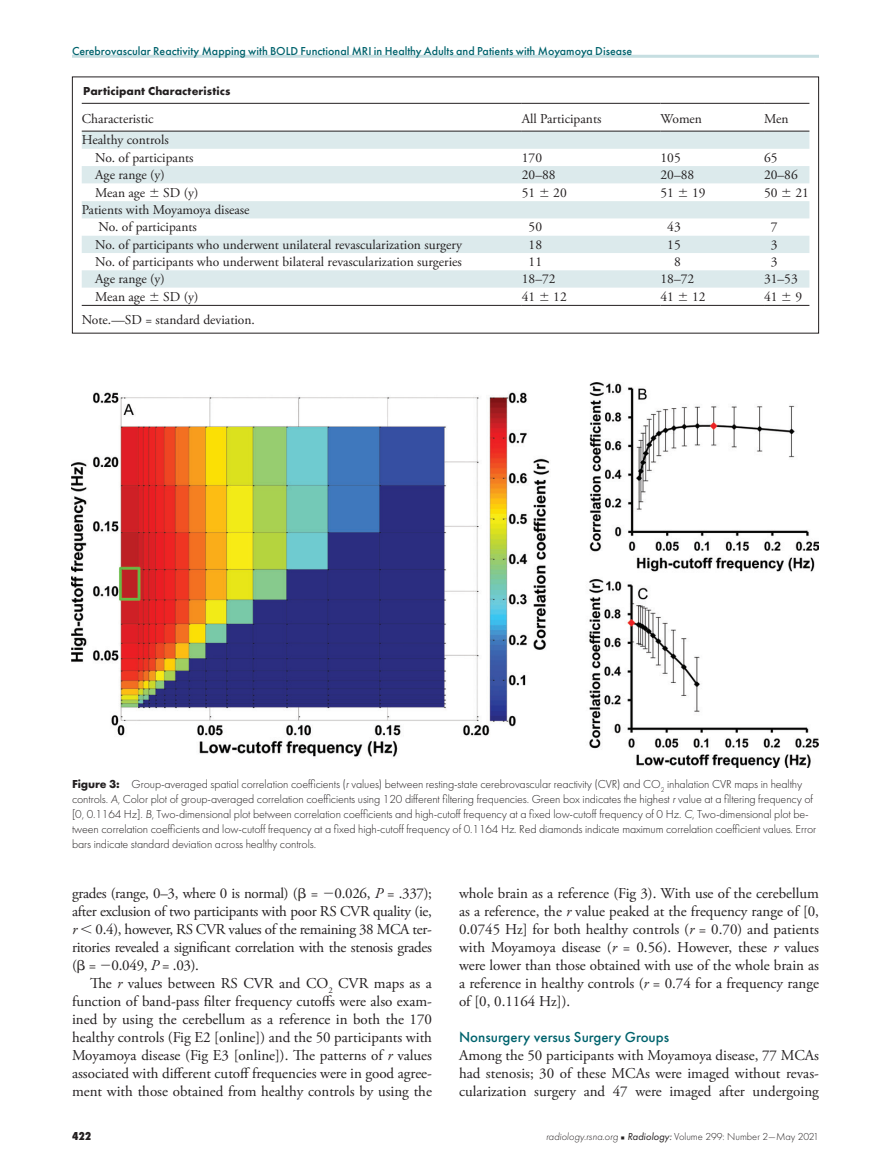
<style>
.page{position:relative;width:891px;height:1175px;background:#fff}
.page>*{position:absolute;margin:0;border:0;box-sizing:border-box;transform-origin:0 0}
.t1{font:15px/18px "Adobe Garamond Pro";color:#231f20;text-align:justify}
.t2{font:500 15px "Futura PT";color:#00636d}
.t3{font:13.5px/17.2px "Adobe Garamond Pro";color:#231f20}
.t4{font:300 12px/15px "Futura PT";letter-spacing:-.01em;color:#231f20}
.t5{font:500 12px "Futura PT";color:#00636d}
.t6{font:700 12px "Futura PT";letter-spacing:.01em;color:#231f20}
.t7{font:800 12px "Futura PT Cond";color:#231f20}
.t8{font:300 10.5px "Futura PT";color:#231f20}
.s1{font-family:"Universal Greekwith Math Pi"}
.s2{font-weight:700}
.s3{font-style:italic}
.s4{font-family:"Universal Newswith Comm Pi";font-weight:400;font-size:6px}
.s5{font-weight:400;font-style:italic}
</style>
<div class="page">
<hr style="left:72px;top:55px;width:747px;height:3px;background:#c6dee1">
<img style="left:72px;top:382px;width:747px;height:385px">
<svg style="left:82px;top:132px;width:727px;height:156px;fill:#dceaec"></svg>
<hr style="left:82px;top:131px;width:440px;height:1px;background:#231f20">
<hr style="left:522px;top:131px;width:139px;height:1px;background:#231f20">
<hr style="left:661px;top:131px;width:103px;height:1px;background:#231f20">
<hr style="left:764px;top:131px;width:45px;height:1px;background:#231f20">
<hr style="left:82px;top:305px;width:440px;height:1px;background:#231f20">
<hr style="left:522px;top:305px;width:139px;height:1px;background:#231f20">
<hr style="left:661px;top:305px;width:103px;height:1px;background:#231f20">
<hr style="left:764px;top:305px;width:45px;height:1px;background:#231f20">
<hr style="left:82px;top:103px;width:440px;height:1px;background:#231f20">
<hr style="left:522px;top:103px;width:139px;height:1px;background:#231f20">
<hr style="left:661px;top:103px;width:103px;height:1px;background:#231f20">
<hr style="left:764px;top:103px;width:45px;height:1px;background:#231f20">
<p class="t5" style="left:72px;top:44px;width:562px">Cerebrovascular Reactivity Mapping with BOLD Functional MRI in Healthy Adults and Patients with Moyamoya Disease</p>
<p class="t6" style="left:83px;top:84px;width:149px">Participant Characteristics</p>
<p class="t3" style="left:82px;top:110px;width:73px">Characteristic</p>
<p class="t3" style="left:522px;top:110px;width:81px">All Participants</p>
<p class="t3" style="left:661px;top:110px;width:43px">Women</p>
<p class="t3" style="left:764px;top:110px;width:26px">Men</p>
<p class="t3" style="left:95px;top:132px;width:100px;text-indent:-14px">Healthy controls<br>No. of participants</p>
<p class="t3" style="left:522px;top:149px;width:22px">170</p>
<p class="t3" style="left:661px;top:149px;width:22px">105</p>
<p class="t3" style="left:764px;top:149px;width:15px">65</p>
<p class="t3" style="left:95px;top:166px;width:71px">Age range (y)</p>
<p class="t3" style="left:522px;top:166px;width:35px">20–88</p>
<p class="t3" style="left:661px;top:166px;width:35px">20–88</p>
<p class="t3" style="left:764px;top:166px;width:35px">20–86</p>
<p class="t3" style="left:95px;top:184px;width:105px">Mean age <span class="s1">6</span> SD (y)</p>
<p class="t3" style="left:522px;top:184px;width:46px">51 <span class="s1">6</span> 20</p>
<p class="t3" style="left:661px;top:184px;width:46px">51 <span class="s1">6</span> 19</p>
<p class="t3" style="left:764px;top:184px;width:46px">50 <span class="s1">6</span> 21</p>
<p class="t3" style="left:99px;top:201px;width:152px;text-indent:-17px">Patients with Moyamoya disease<br>No. of participants</p>
<p class="t3" style="left:529px;top:219px;width:15px">50</p>
<p class="t3" style="left:667px;top:219px;width:15px">43</p>
<p class="t3" style="left:771px;top:219px;width:8px">7</p>
<p class="t3" style="left:95px;top:236px;width:368px">No. of participants who underwent unilateral revascularization surgery</p>
<p class="t3" style="left:529px;top:236px;width:15px">18</p>
<p class="t3" style="left:667px;top:236px;width:15px">15</p>
<p class="t3" style="left:771px;top:236px;width:8px">3</p>
<p class="t3" style="left:95px;top:253px;width:368px">No. of participants who underwent bilateral revascularization surgeries</p>
<p class="t3" style="left:529px;top:253px;width:15px">11</p>
<p class="t3" style="left:674px;top:253px;width:8px">8</p>
<p class="t3" style="left:771px;top:253px;width:8px">3</p>
<p class="t3" style="left:95px;top:271px;width:71px">Age range (y)</p>
<p class="t3" style="left:522px;top:271px;width:35px">18–72</p>
<p class="t3" style="left:661px;top:271px;width:35px">18–72</p>
<p class="t3" style="left:764px;top:271px;width:35px">31–53</p>
<p class="t3" style="left:95px;top:288px;width:105px">Mean age <span class="s1">6</span> SD (y)</p>
<p class="t3" style="left:522px;top:288px;width:46px">41 <span class="s1">6</span> 12</p>
<p class="t3" style="left:661px;top:288px;width:46px">41 <span class="s1">6</span> 12</p>
<p class="t3" style="left:764px;top:288px;width:40px">41 <span class="s1">6</span> 9</p>
<p class="t3" style="left:82px;top:311px;width:175px">Note.—SD = standard deviation.</p>
<p class="t4" style="left:72px;top:777px;width:746px"><span class="s2">Figure 3:</span> Group-averaged spatial correlation coefficients (<span class="s3">r</span> values) between resting-state cerebrovascular reactivity (CVR) and CO<sub>2</sub> inhalation CVR maps in healthy controls. <span class="s3">A</span>, Color plot of group-averaged correlation coefficients using 120 different filtering frequencies. Green box indicates the highest <span class="s3">r</span> value at a filtering frequency of [0, 0.1164 Hz]. <span class="s3">B</span>, Two-dimensional plot between correlation coefficients and high-cutoff frequency at a fixed low-cutoff frequency of 0 Hz. <span class="s3">C</span>, Two-dimensional plot be&shy;tween correlation coefficients and low-cutoff frequency at a fixed high-cutoff frequency of 0.1164 Hz. Red diamonds indicate maximum correlation coefficient values. Error bars indicate standard deviation across healthy controls.</p>
<p class="t1" style="left:72px;top:884px;width:362px">grades (range, 0–3, where 0 is normal) (<span class="s1">b</span> = <span class="s1">2</span>0.026, <span class="s3">P</span> = .337); after exclusion of two participants with poor RS CVR quality (ie, <span class="s3">r</span> <span class="s1">,</span> 0.4), however, RS CVR values of the remaining 38 MCA ter&shy;ritories revealed a significant correlation with the stenosis grades (<span class="s1">b</span> = <span class="s1">2</span>0.049, <span class="s3">P</span> = .03).</p>
<p class="t1" style="left:72px;top:974px;width:362px;text-indent:18px">The <span class="s3">r</span> values between RS CVR and CO<sub>2</sub> CVR maps as a function of band-pass filter frequency cutoffs were also exam&shy;ined by using the cerebellum as a reference in both the 170 healthy controls (Fig E2 [online]) and the 50 participants with Moyamoya disease (Fig E3 [online]). The patterns of <span class="s3">r</span> values associated with different cutoff frequencies were in good agree&shy;ment with those obtained from healthy controls by using the</p>
<p class="t1" style="left:459px;top:884px;width:362px">whole brain as a reference (Fig 3). With use of the cerebellum as a reference, the <span class="s3">r</span> value peaked at the frequency range of [0, 0.0745 Hz] for both healthy controls (<span class="s3">r</span> = 0.70) and patients with Moyamoya disease (<span class="s3">r</span> = 0.56). However, these <span class="s3">r</span> values were lower than those obtained with use of the whole brain as a reference in healthy controls (<span class="s3">r</span> = 0.74 for a frequency range of [0, 0.1164 Hz]).</p>
<p class="t2" style="left:459px;top:1028px;width:212px">Nonsurgery versus Surgery Groups</p>
<p class="t1" style="left:459px;top:1046px;width:362px">Among the 50 participants with Moyamoya disease, 77 MCAs had stenosis; 30 of these MCAs were imaged without revas&shy;cularization surgery and 47 were imaged after undergoing</p>
<p class="t7" style="left:72px;top:1129px;width:21px">422</p>
<p class="t8" style="left:546px;top:1131px;width:274px"><span class="s3">radiology.rsna.org</span> <span class="s4">n</span> <span class="s5">Radiology:</span> Volume 299: Number 2—May 2021</p>
</div>
